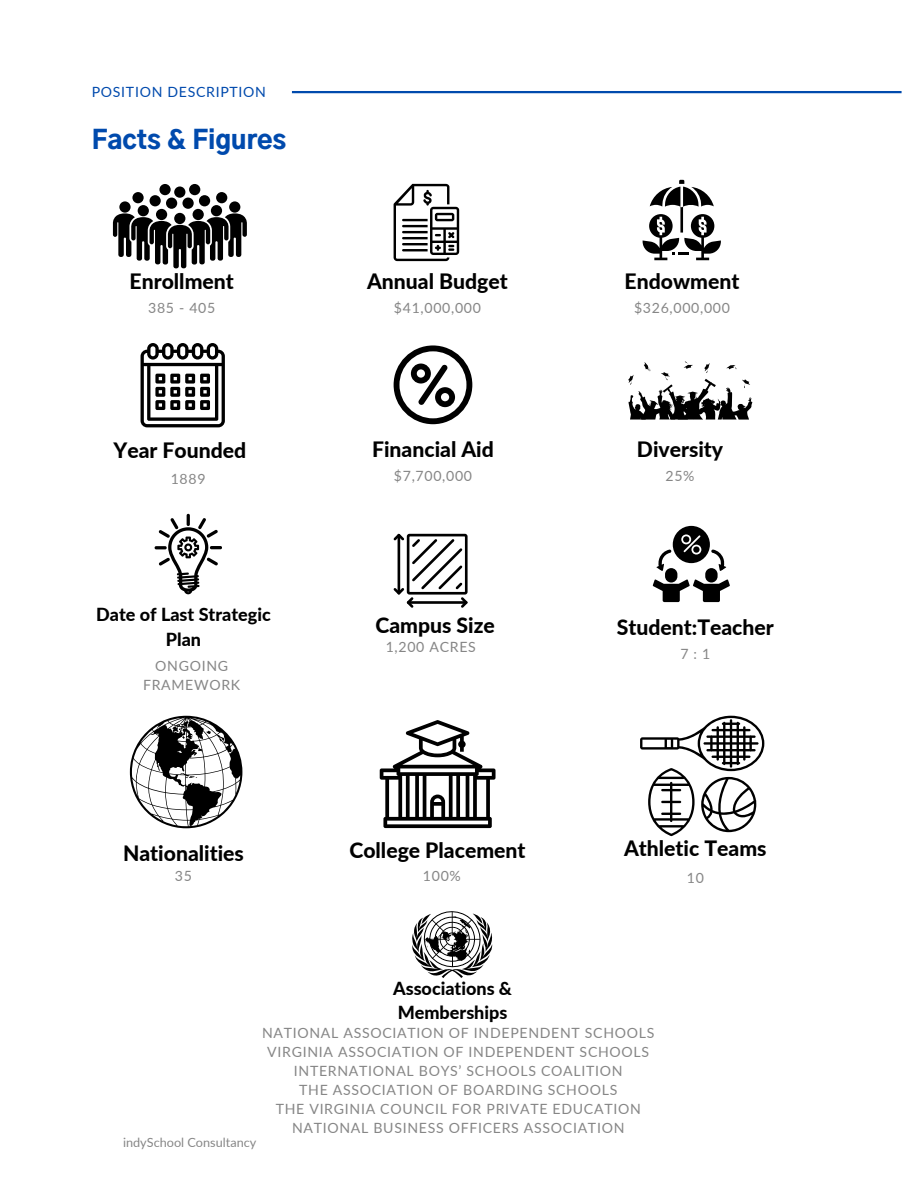
<style>
.page{position:relative;width:918px;height:1188px;background:#fff}
.page>*{position:absolute;margin:0;border:0;box-sizing:border-box;transform-origin:0 0}
.t1{font:900 25.35px "Gothic A1";color:#004aad}
.t2{font:800 21.15px "Lato";color:#000}
.t3{font:800 18px/24.8px "Lato";color:#000;text-align:center}
.t4{font:14.1px/19px "Lato";letter-spacing:.05em;color:#868686;text-align:center}
.t5{font:14.1px "Lato";letter-spacing:.05em;color:#004aad}
.t6{font:12.75px "Lato";color:#868686}
</style>
<div class="page">
<hr style="left:292px;top:91px;width:610px;height:2px;background:#004aad">
<svg style="left:141px;top:343px;width:84px;height:84px"></svg>
<div style="left:229px;top:201px;width:11px;height:12px;background:#000;border-radius:50%"></div>
<div style="left:211px;top:205px;width:11px;height:11px;background:#000;border-radius:50%"></div>
<div style="left:193px;top:209px;width:11px;height:11px;background:#000;border-radius:50%"></div>
<svg style="left:119px;top:201px;width:12px;height:12px"></svg>
<div style="left:138px;top:205px;width:11px;height:11px;background:#000;border-radius:50%"></div>
<div style="left:156px;top:209px;width:11px;height:11px;background:#000;border-radius:50%"></div>
<div style="left:166px;top:198px;width:11px;height:11px;background:#000;border-radius:50%"></div>
<div style="left:150px;top:195px;width:11px;height:11px;background:#000;border-radius:50%"></div>
<div style="left:159px;top:184px;width:12px;height:11px;background:#000;border-radius:50%"></div>
<div style="left:189px;top:184px;width:11px;height:11px;background:#000;border-radius:50%"></div>
<div style="left:174px;top:186px;width:11px;height:12px;background:#000;border-radius:50%"></div>
<div style="left:132px;top:192px;width:12px;height:11px;background:#000;border-radius:50%"></div>
<div style="left:182px;top:198px;width:12px;height:11px;background:#000;border-radius:50%"></div>
<div style="left:199px;top:195px;width:11px;height:11px;background:#000;border-radius:50%"></div>
<div style="left:216px;top:192px;width:11px;height:11px;background:#000;border-radius:50%"></div>
<svg style="left:113px;top:213px;width:134px;height:55px"></svg>
<svg style="left:394px;top:184px;width:65px;height:77px"></svg>
<svg style="left:643px;top:180px;width:78px;height:80px"></svg>
<svg style="left:394px;top:345px;width:78px;height:79px"></svg>
<svg style="left:656px;top:526px;width:70px;height:45px"></svg>
<div style="left:665px;top:568px;width:12px;height:15px;background:#000;border-radius:6px"></div>
<svg style="left:653px;top:579px;width:77px;height:23px"></svg>
<div style="left:705px;top:568px;width:13px;height:15px;background:#000;border-radius:6px"></div>
<svg style="left:628px;top:361px;width:124px;height:59px"></svg>
<svg style="left:155px;top:514px;width:67px;height:80px"></svg>
<svg style="left:412px;top:911px;width:81px;height:67px"></svg>
<svg style="left:640px;top:716px;width:124px;height:120px"></svg>
<svg style="left:130px;top:716px;width:112px;height:112px"></svg>
<svg style="left:393px;top:534px;width:75px;height:74px"></svg>
<svg style="left:380px;top:720px;width:116px;height:108px"></svg>
<h2 class="t5" style="left:92px;top:83px;width:176px">POSITION DESCRIPTION</h2>
<p class="t1" style="left:92px;top:129px;width:196px">Facts &amp; Figures</p>
<h2 class="t2" style="left:130px;top:268px;width:106px">Enrollment</h2>
<h4 class="t4" style="left:148px;top:298px;width:69px">385 - 405</h4>
<h4 class="t2" style="left:114px;top:437px;width:134px">Year Founded</h4>
<h1 class="t4" style="left:171px;top:469px;width:36px">1889</h1>
<h4 class="t3" style="left:96px;top:602px;width:176px">Date of Last Strategic<br>Plan</h4>
<p class="t4" style="left:143px;top:656px;width:99px">ONGOING<br>FRAMEWORK</p>
<h4 class="t2" style="left:123px;top:840px;width:122px">Nationalities</h4>
<p class="t4" style="left:175px;top:866px;width:19px">35</p>
<h2 class="t2" style="left:367px;top:268px;width:142px">Annual Budget</h2>
<h4 class="t4" style="left:394px;top:298px;width:89px">$41,000,000</h4>
<h4 class="t2" style="left:372px;top:436px;width:123px">Financial Aid</h4>
<p class="t4" style="left:394px;top:466px;width:80px">$7,700,000</p>
<h2 class="t2" style="left:376px;top:612px;width:121px">Campus Size</h2>
<h4 class="t4" style="left:386px;top:637px;width:92px">1,200 ACRES</h4>
<h4 class="t2" style="left:349px;top:837px;width:178px">College Placement</h4>
<p class="t4" style="left:423px;top:866px;width:39px">100%</p>
<p class="t2" style="left:625px;top:268px;width:116px">Endowment</p>
<h2 class="t4" style="left:634px;top:298px;width:97px">$326,000,000</h2>
<p class="t2" style="left:637px;top:436px;width:88px">Diversity</p>
<h2 class="t4" style="left:666px;top:466px;width:31px">25%</h2>
<h2 class="t2" style="left:617px;top:614px;width:159px">Student:Teacher</h2>
<h4 class="t4" style="left:680px;top:644px;width:31px">7:1</h4>
<p class="t2" style="left:624px;top:835px;width:144px">Athletic Teams</p>
<h3 class="t4" style="left:687px;top:868px;width:19px">10</h3>
<h2 class="t3" style="left:393px;top:975px;width:120px;text-align:left">Associations &amp;<br>Memberships</h2>
<h4 class="t4" style="left:262px;top:1023px;width:394px">NATIONAL ASSOCIATION OF INDEPENDENT SCHOOLS VIRGINIA ASSOCIATION OF INDEPENDENT SCHOOLS INTERNATIONAL BOYS’ SCHOOLS COALITION<br>THE ASSOCIATION OF BOARDING SCHOOLS<br>THE VIRGINIA COUNCIL FOR PRIVATE EDUCATION NATIONAL BUSINESS OFFICERS ASSOCIATION</h4>
<p class="t6" style="left:123px;top:1134px;width:135px">indySchool Consultancy</p>
</div>
